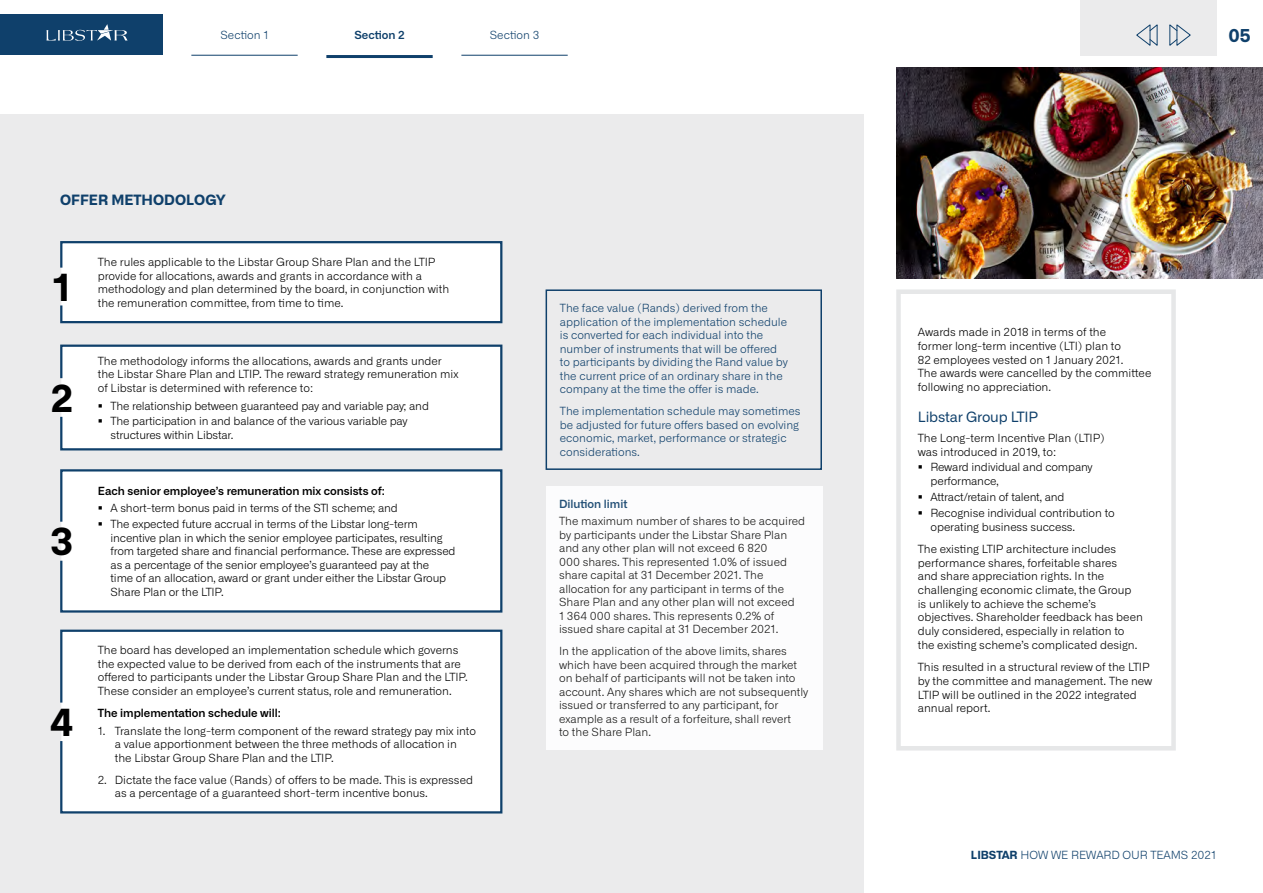
<style>
.page{position:relative;width:1263px;height:893px;background:#fff}
.page>*{position:absolute;margin:0;border:0;box-sizing:border-box;transform-origin:0 0}
.t1{font:700 37.8px "Alliance No.1";color:#000}
.t2{font:700 18px "Alliance No.1";color:#0f406b}
.t3{font:700 14.25px "Alliance No.1";color:#0f406b}
.t4{font:14.25px "Alliance No.1";letter-spacing:-.01em;color:#0f406b}
.t5{font:300 11.25px/13.5px "Alliance No.1";color:#000}
.t6{font:300 11.25px/13.5px "Alliance No.1";color:#0f406b}
.t7{font:600 11.25px "Alliance No.1";color:#000}
.t8{font:600 11.25px "Alliance No.1";color:#0f406b}
.s1{font-weight:700}
</style>
<div class="page">
<div style="left:0;top:14px;width:163px;height:41px;background:#0f406b"></div>
<svg style="left:46px;top:24px;width:82px;height:17px"></svg>
<hr style="left:191px;top:55px;width:107px;height:1px;background:#0f406b">
<hr style="left:326px;top:55px;width:107px;height:3px;background:#0f406b">
<hr style="left:461px;top:55px;width:107px;height:1px;background:#0f406b">
<div style="left:1080px;top:0;width:136px;height:55px;background:#ebebec"></div>
<div style="left:0;top:115px;width:863px;height:778px;background:#ebebec"></div>
<div style="left:546px;top:486px;width:277px;height:264px;background:#fff"></div>
<div style="left:546px;top:289px;width:276px;height:181px;border:2px solid #0f406b"></div>
<svg style="left:60px;top:241px;width:443px;height:83px;background:#eff2f5"></svg>
<div style="left:60px;top:344px;width:443px;height:107px;background:#fff"></div>
<div style="left:60px;top:469px;width:443px;height:144px;background:#fff"></div>
<div style="left:60px;top:629px;width:443px;height:185px;background:#fff"></div>
<div style="left:896px;top:289px;width:280px;height:461px;border:4px solid #e6e7e8"></div>
<img style="left:896px;top:67px;width:367px;height:211px">
<svg style="left:1136px;top:24px;width:22px;height:22px"></svg>
<svg style="left:1169px;top:24px;width:22px;height:22px"></svg>
<svg style="left:99px;top:419px;width:3px;height:4px"></svg>
<svg style="left:99px;top:522px;width:3px;height:4px"></svg>
<p class="t6" style="left:220px;top:28px;width:50px">Section 1</p>
<p class="t8" style="left:354px;top:28px;width:52px">Section 2</p>
<p class="t6" style="left:490px;top:28px;width:51px">Section 3</p>
<h2 class="t2" style="left:1228px;top:23px;width:24px">05</h2>
<p class="t3" style="left:60px;top:191px;width:167px">OFFER METHODOLOGY</p>
<h1 class="t1" style="left:53px;top:262px;width:19px">1</h1>
<h1 class="t1" style="left:51px;top:373px;width:24px">2</h1>
<h1 class="t1" style="left:50px;top:517px;width:25px">3</h1>
<h1 class="t1" style="left:50px;top:697px;width:25px">4</h1>
<p class="t5" style="left:98px;top:255px;width:353px">The rules applicable to the Libstar Group Share Plan and the LTIP provide for allocations, awards and grants in accordance with a methodology and plan determined by the board, in conjunction with the remuneration committee, from time to time.</p>
<p class="t5" style="left:98px;top:354px;width:362px">The methodology informs the allocations, awards and grants under the Libstar Share Plan and LTIP. The reward strategy remuneration mix of Libstar is determined with reference to:</p>
<p class="t5" style="left:111px;top:398px;width:320px;line-height:15.6px">The relationship between guaranteed pay and variable pay; and<br>The participation in and balance of the various variable pay</p>
<p class="t5" style="left:111px;top:428px;width:124px">structures within Libstar.</p>
<p class="t7" style="left:98px;top:484px;width:289px">Each senior employee’s remuneration mix consists of:</p>
<p class="t5" style="left:111px;top:501px;width:309px;line-height:15.6px">A short-term bonus paid in terms of the STI scheme; and<br>The expected future accrual in terms of the Libstar long-term</p>
<p class="t5" style="left:111px;top:531px;width:347px">incentive plan in which the senior employee participates, resulting from targeted share and financial performance. These are expressed as a percentage of the senior employee’s guaranteed pay at the<br>time of an allocation, award or grant under either the Libstar Group Share Plan or the LTIP.</p>
<p class="t5" style="left:98px;top:644px;width:372px">The board has developed an implementation schedule which governs the expected value to be derived from each of the instruments that are offered to participants under the Libstar Group Share Plan and the LTIP.<br>These consider an employee’s current status, role and remuneration.</p>
<p class="t7" style="left:98px;top:706px;width:185px">The implementation schedule will:</p>
<p class="t5" style="left:115px;top:724px;width:363px;text-indent:-17px">1. Translate the long-term component of the reward strategy pay mix into a value apportionment between the three methods of allocation in the Libstar Group Share Plan and the LTIP.</p>
<p class="t5" style="left:115px;top:773px;width:360px;text-indent:-17px">2. Dictate the face value (Rands) of offers to be made. This is expressed as a percentage of a guaranteed short-term incentive bonus.</p>
<p class="t6" style="left:560px;top:301px;width:230px">The face value (Rands) derived from the application of the implementation schedule is converted for each individual into the number of instruments that will be offered to participants by dividing the Rand value by the current price of an ordinary share in the company at the time the offer is made.</p>
<p class="t6" style="left:560px;top:404px;width:242px">The implementation schedule may sometimes be adjusted for future offers based on evolving economic, market, performance or strategic considerations.</p>
<p class="t8" style="left:559px;top:496px;width:70px">Dilution limit</p>
<p class="t5" style="left:559px;top:515px;width:248px">The maximum number of shares to be acquired by participants under the Libstar Share Plan and any other plan will not exceed 6 820<br>000 shares. This represented 1.0% of issued share capital at 31 December 2021. The allocation for any participant in terms of the Share Plan and any other plan will not exceed<br>1 364 000 shares. This represents 0.2% of issued share capital at 31 December 2021.</p>
<p class="t5" style="left:559px;top:645px;width:251px">In the application of the above limits, shares which have been acquired through the market on behalf of participants will not be taken into account. Any shares which are not subsequently issued or transferred to any participant, for example as a result of a forfeiture, shall revert<br>to the Share Plan.</p>
<p class="t5" style="left:918px;top:325px;width:235px">Awards made in 2018 in terms of the<br>former long-term incentive (LTI) plan to<br>82 employees vested on 1 January 2021.<br>The awards were cancelled by the committee following no appreciation.</p>
<p class="t4" style="left:918px;top:408px;width:122px">Libstar Group LTIP</p>
<p class="t5" style="left:918px;top:431px;width:189px">The Long-term Incentive Plan (LTIP) was introduced in 2019, to:</p>
<p class="t5" style="left:930px;top:461px;width:164px">Reward individual and company performance,</p>
<p class="t5" style="left:930px;top:489px;width:186px;line-height:15.9px">Attract/retain of talent, and<br>Recognise individual contribution to</p>
<p class="t5" style="left:918px;top:515px;width:200px;line-height:22.2px;text-indent:13px">operating business success.<br>The existing LTIP architecture includes</p>
<p class="t5" style="left:918px;top:556px;width:227px">performance shares, forfeitable shares<br>and share appreciation rights. In the challenging economic climate, the Group<br>is unlikely to achieve the scheme’s objectives. Shareholder feedback has been duly considered, especially in relation to the existing scheme’s complicated design.</p>
<p class="t5" style="left:918px;top:660px;width:236px">This resulted in a structural review of the LTIP by the committee and management. The new LTIP will be outlined in the 2022 integrated annual report.</p>
<p class="t6" style="left:971px;top:848px;width:247px"><span class="s1">LIBSTAR</span> HOW WE REWARD OUR TEAMS 2021</p>
</div>
